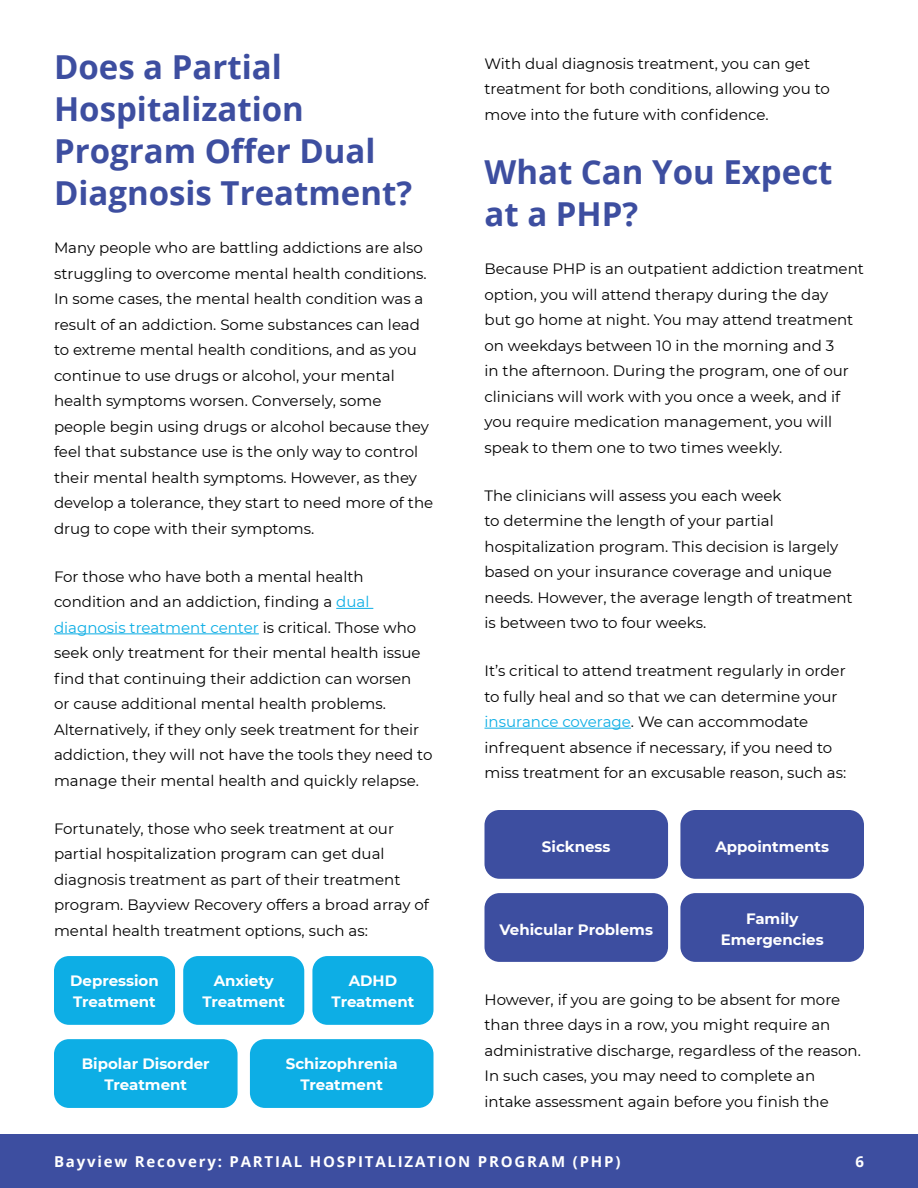
<style>
.page{position:relative;width:918px;height:1188px;background:#fff}
.page>*{position:absolute;margin:0;border:0;box-sizing:border-box;transform-origin:0 0}
.t1{font:700 33px/42px "Open Sans";color:#3d4ea0}
.t2{font:15px/25.5px "Montserrat";color:#000}
.t3{font:700 15px/21px "Montserrat";color:#fff;text-align:center}
.t4{font:700 15px "Open Sans";letter-spacing:.12em;color:#fff}
.s1{color:#0daee5}
</style>
<div class="page">
<div style="left:0;top:1134px;width:918px;height:54px;background:#3d4ea0"></div>
<hr style="left:336px;top:608px;width:37px;height:1px;background:#0daee5">
<hr style="left:54px;top:633px;width:205px;height:1px;background:#0daee5">
<hr style="left:484px;top:728px;width:147px;height:1px;background:#0daee5">
<div style="left:54px;top:956px;width:121px;height:69px;background:#0daee5;border-radius:15px"></div>
<div style="left:183px;top:956px;width:121px;height:69px;background:#0daee5;border-radius:15px"></div>
<div style="left:54px;top:1039px;width:184px;height:69px;background:#0daee5;border-radius:15px"></div>
<div style="left:484px;top:810px;width:184px;height:69px;background:#3d4ea0;border-radius:15px"></div>
<div style="left:484px;top:893px;width:184px;height:69px;background:#3d4ea0;border-radius:15px"></div>
<div style="left:312px;top:956px;width:122px;height:69px;background:#0daee5;border-radius:15px"></div>
<div style="left:250px;top:1039px;width:184px;height:69px;background:#0daee5;border-radius:15px"></div>
<div style="left:680px;top:810px;width:184px;height:69px;background:#3d4ea0;border-radius:15px"></div>
<div style="left:680px;top:893px;width:184px;height:69px;background:#3d4ea0;border-radius:15px"></div>
<h1 class="t1" style="left:54px;top:45px;width:360px">Does a Partial<br>Hospitalization<br>Program Offer Dual<br>Diagnosis Treatment?</h1>
<p class="t2" style="left:54px;top:235px;width:381px">Many people who are battling addictions are also struggling to overcome mental health conditions.<br>In some cases, the mental health condition was a result of an addiction. Some substances can lead to extreme mental health conditions, and as you continue to use drugs or alcohol, your mental health symptoms worsen. Conversely, some people begin using drugs or alcohol because they feel that substance use is the only way to control their mental health symptoms. However, as they develop a tolerance, they start to need more of the drug to cope with their symptoms.</p>
<p class="t2" style="left:54px;top:563px;width:380px">For those who have both a mental health condition and an addiction, finding a <span class="s1">dual diagnosis treatment center</span> is critical. Those who seek only treatment for their mental health issue find that continuing their addiction can worsen<br>or cause additional mental health problems.<br>Alternatively, if they only seek treatment for their addiction, they will not have the tools they need to manage their mental health and quickly relapse.</p>
<p class="t2" style="left:54px;top:815px;width:377px">Fortunately, those who seek treatment at our partial hospitalization program can get dual diagnosis treatment as part of their treatment program. Bayview Recovery offers a broad array of mental health treatment options, such as:</p>
<p class="t3" style="left:70px;top:969px;width:90px;text-align:left">Depression<br>Treatment</p>
<p class="t3" style="left:202px;top:969px;width:84px">Anxiety<br>Treatment</p>
<p class="t3" style="left:332px;top:969px;width:84px">ADHD<br>Treatment</p>
<p class="t3" style="left:82px;top:1052px;width:129px">Bipolar Disorder<br>Treatment</p>
<p class="t3" style="left:286px;top:1052px;width:113px">Schizophrenia<br>Treatment</p>
<p class="t2" style="left:484px;top:50px;width:347px">With dual diagnosis treatment, you can get treatment for both conditions, allowing you to move into the future with confidence.</p>
<h1 class="t1" style="left:484px;top:150px;width:350px">What Can You Expect at a PHP?</h1>
<p class="t2" style="left:484px;top:255px;width:381px">Because PHP is an outpatient addiction treatment option, you will attend therapy during the day<br>but go home at night. You may attend treatment on weekdays between 10 in the morning and 3<br>in the afternoon. During the program, one of our clinicians will work with you once a week, and if you require medication management, you will speak to them one to two times weekly.</p>
<p class="t2" style="left:484px;top:482px;width:370px">The clinicians will assess you each week<br>to determine the length of your partial hospitalization program. This decision is largely based on your insurance coverage and unique needs. However, the average length of treatment is between two to four weeks.</p>
<p class="t2" style="left:484px;top:657px;width:363px">It’s critical to attend treatment regularly in order to fully heal and so that we can determine your <span class="s1">insurance coverage</span>. We can accommodate infrequent absence if necessary, if you need to miss treatment for an excusable reason, such as:</p>
<p class="t3" style="left:542px;top:835px;width:70px">Sickness</p>
<p class="t3" style="left:500px;top:918px;width:155px">Vehicular Problems</p>
<p class="t3" style="left:715px;top:835px;width:115px">Appointments</p>
<p class="t3" style="left:721px;top:908px;width:104px">Family<br>Emergencies</p>
<p class="t2" style="left:484px;top:986px;width:378px">However, if you are going to be absent for more than three days in a row, you might require an administrative discharge, regardless of the reason.<br>In such cases, you may need to complete an intake assessment again before you finish the</p>
<p class="t4" style="left:54px;top:1151px;width:568px">Bayview Recovery: PARTIAL HOSPITALIZATION PROGRAM (PHP)</p>
<p class="t4" style="left:855px;top:1151px;width:10px">6</p>
</div>
